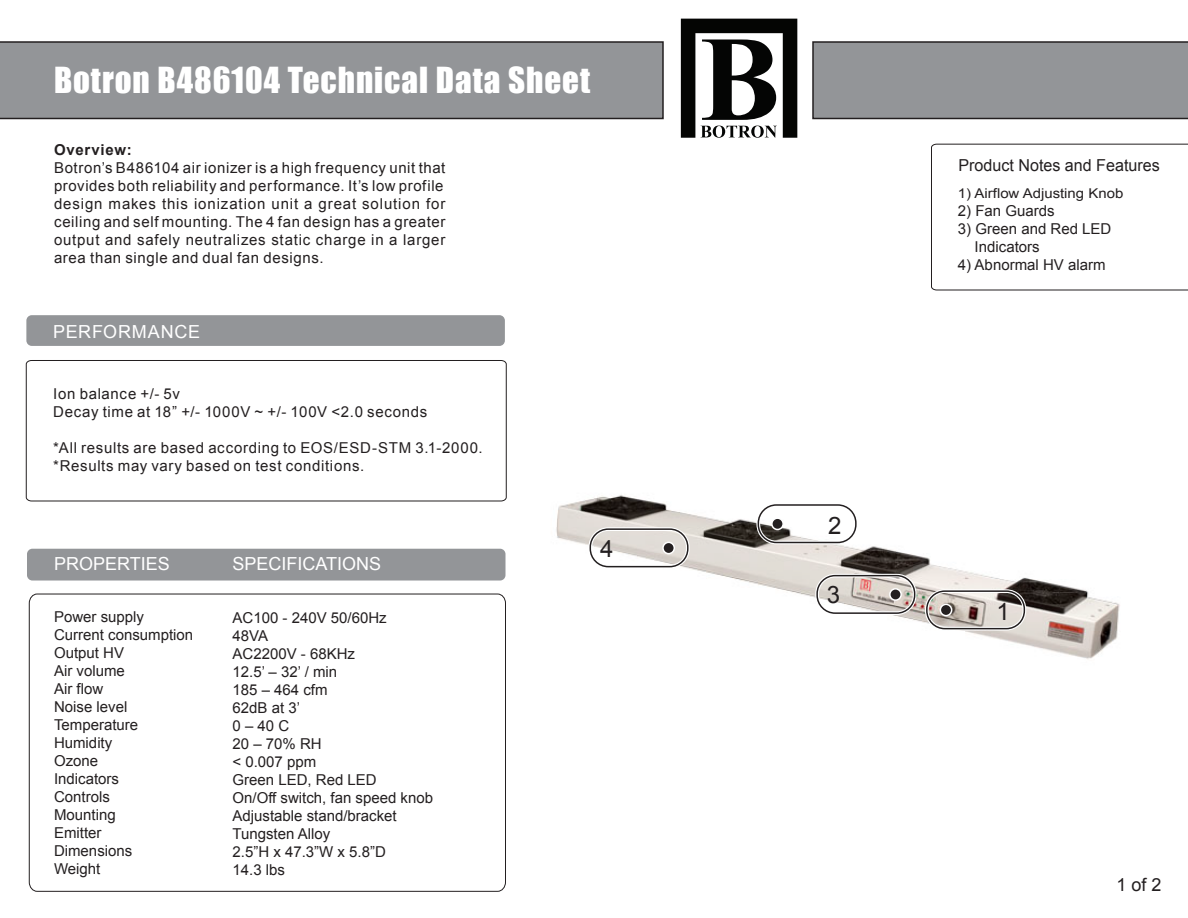
<style>
.page{position:relative;width:1188px;height:918px;background:#fff}
.page>*{position:absolute;margin:0;border:0;box-sizing:border-box;transform-origin:0 0}
.t1{font:33px "Impact";letter-spacing:.03em;color:#fff}
.t2{font:24px "Arial";color:#231f20}
.t3{font:18px "Arial";color:#fff}
.t4{font:18px "Arial";letter-spacing:.04em;color:#fff}
.t5{font:18px "Arial";color:#231f20}
.t6{font:16.5px "Arial";color:#231f20}
.t7{font:15px/18px "Arial";letter-spacing:.035em;color:#231f20}
.t8{font:15px/18px "Arial";color:#231f20}
.t9{font:13.5px "Arial";color:#231f20;scale:1.11 1}
.s1{font-weight:700}
</style>
<div class="page">
<img style="left:556px;top:494px;width:564px;height:165px">
<img style="left:652px;top:18px;width:175px;height:120px">
<img style="left:681px;top:19px;width:116px;height:119px">
<img style="left:702px;top:39px;width:74px;height:81px">
<img style="left:701px;top:125px;width:76px;height:13px">
<div style="left:27px;top:549px;width:479px;height:32px;background:#939598;border-radius:5px"></div>
<div style="left:0;top:41px;width:664px;height:78px;background:#939598"></div>
<div style="left:812px;top:41px;width:376px;height:78px;background:#939598"></div>
<svg style="left:29px;top:593px;width:477px;height:299px"></svg>
<svg style="left:931px;top:143px;width:257px;height:148px"></svg>
<div style="left:890px;top:589px;width:11px;height:11px;background:#231f20;border-radius:50%"></div>
<div style="left:889px;top:588px;width:13px;height:13px;border:2px solid #fff;border-radius:50%"></div>
<div style="left:815px;top:574px;width:102px;height:41px;border:4px solid #fff;border-radius:18px"></div>
<div style="left:816px;top:575px;width:99px;height:39px;border:2px solid #231f20;border-radius:18px"></div>
<div style="left:26px;top:315px;width:479px;height:31px;background:#939598;border-radius:5px"></div>
<div style="left:663px;top:542px;width:11px;height:12px;background:#231f20;border-radius:50%"></div>
<div style="left:662px;top:542px;width:13px;height:12px;border:2px solid #fff;border-radius:50%"></div>
<div style="left:588px;top:527px;width:102px;height:42px;border:4px solid #fff;border-radius:18px"></div>
<div style="left:590px;top:528px;width:99px;height:39px;border:2px solid #231f20;border-radius:18px"></div>
<svg style="left:26px;top:360px;width:481px;height:142px"></svg>
<div style="left:940px;top:604px;width:12px;height:12px;background:#231f20;border-radius:50%"></div>
<div style="left:940px;top:604px;width:12px;height:12px;border:2px solid #fff;border-radius:50%"></div>
<div style="left:925px;top:589px;width:101px;height:42px;border:4px solid #fff;border-radius:18px"></div>
<div style="left:926px;top:590px;width:99px;height:39px;border:2px solid #231f20;border-radius:18px"></div>
<div style="left:772px;top:518px;width:11px;height:12px;background:#231f20;border-radius:50%"></div>
<div style="left:771px;top:517px;width:13px;height:13px;border:2px solid #fff;border-radius:50%"></div>
<div style="left:756px;top:503px;width:102px;height:41px;border:4px solid #fff;border-radius:18px"></div>
<div style="left:758px;top:504px;width:99px;height:39px;border:2px solid #231f20;border-radius:18px"></div>
<p class="t1" style="left:54px;top:54px;width:538px">Botron B486104 Technical Data Sheet</p>
<p class="t7" style="left:54px;top:141px;width:393px"><span class="s1">Overview:<br></span>Botron’s B486104 air ionizer is a high frequency unit that provides both reliability and performance. It’s low profile design makes this ionization unit a great solution for ceiling and self mounting. The 4 fan design has a greater output and safely neutralizes static charge in a larger area than single and dual fan designs.</p>
<p class="t4" style="left:53px;top:319px;width:148px">PERFORMANCE</p>
<p class="t7" style="left:53px;top:385px;width:376px">Ion balance +/- 5v<br>Decay time at 18” +/- 1000V ~ +/- 100V &lt;2.0 seconds</p>
<p class="t7" style="left:53px;top:439px;width:431px">*All results are based according to EOS/ESD-STM 3.1-2000. *Results may vary based on test conditions.</p>
<p class="t3" style="left:54px;top:552px;width:117px">PROPERTIES</p>
<p class="t3" style="left:233px;top:552px;width:150px">SPECIFICATIONS</p>
<p class="t8" style="left:54px;top:608px;width:141px">Power supply<br>Current consumption<br>Output HV<br>Air volume<br>Air flow<br>Noise level<br>Temperature<br>Humidity<br>Ozone<br>Indicators<br>Controls<br>Mounting<br>Emitter<br>Dimensions<br>Weight</p>
<p class="t8" style="left:232px;top:609px;width:202px">AC100 - 240V 50/60Hz<br>48VA<br>AC2200V - 68KHz<br>12.5’ – 32’ / min<br>185 – 464 cfm<br>62dB at 3’<br>0 – 40 C<br>20 – 70% RH<br>&lt; 0.007 ppm<br>Green LED, Red LED<br>On/Off switch, fan speed knob<br>Adjustable stand/bracket<br>Tungsten Alloy<br>2.5”H x 47.3”W x 5.8”D<br>14.3 lbs</p>
<p class="t2" style="left:600px;top:533px;width:15px">4</p>
<p class="t2" style="left:828px;top:510px;width:15px">2</p>
<p class="t2" style="left:827px;top:579px;width:15px">3</p>
<p class="t6" style="left:958px;top:154px;width:203px">Product Notes and Features</p>
<p class="t9" style="left:958px;top:184px;width:150px">1) Airflow Adjusting Knob</p>
<p class="t8" style="left:958px;top:202px;width:98px">2) Fan Guards</p>
<p class="t8" style="left:975px;top:220px;width:138px;text-indent:-17px">3) Green and Red LED<br>Indicators</p>
<p class="t8" style="left:958px;top:256px;width:149px">4) Abnormal HV alarm</p>
<p class="t2" style="left:997px;top:596px;width:15px">1</p>
<p class="t5" style="left:1116px;top:873px;width:47px">1 of 2</p>
</div>
